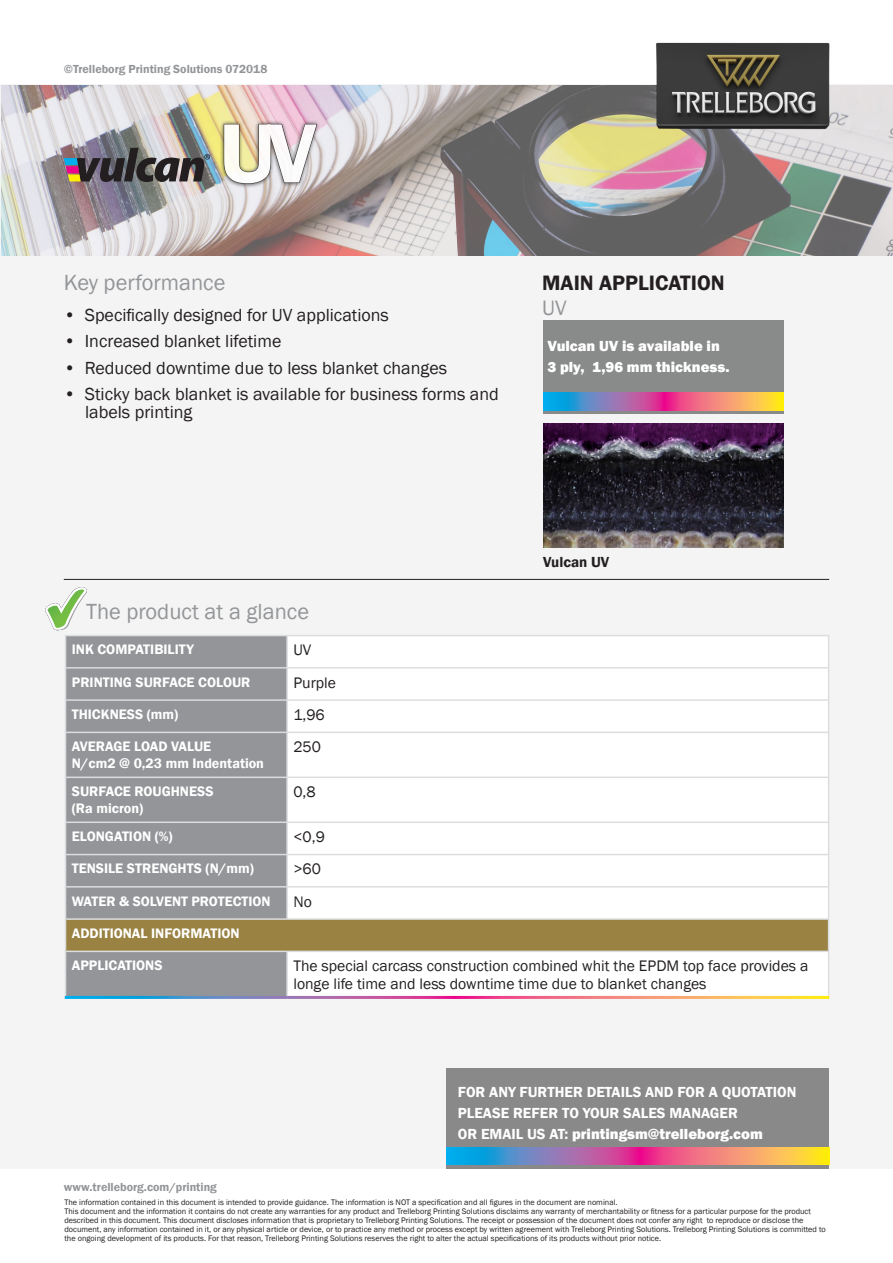
<style>
.page{position:relative;width:893px;height:1263px;background:#fff}
.page>*{position:absolute;margin:0;border:0;box-sizing:border-box;transform-origin:0 0}
.t1{font:600 87px "Franklin Gothic";color:#fff}
.Stile_di_paragrafo_1{font:22.5px "Franklin Gothic";color:#939598}
.t2{font:600 21.45px "Franklin Gothic";color:#231f20}
.t3{font:21.45px "Franklin Gothic";color:#939598}
.t4{font:18px/18px "Franklin Gothic";color:#231f20}
.Chart_body{font:15.75px/17.2px "Franklin Gothic";color:#231f20}
.t5{font:800 15px/21px "Franklin Gothic";color:#fff}
.t6{font:600 15px "Franklin Gothic";color:#fff}
.t7{font:600 15px "Franklin Gothic";color:#231f20}
.Chart_white_header{font:600 14.1px/17.2px "Franklin Gothic";color:#fff}
.Running_doc_header{font:600 12px "Franklin Gothic";color:#939598}
.Pullout_box_text{font:8.25px/9px "Franklin Gothic";color:#231f20}
.s1{font-weight:600}
</style>
<div class="page">
<div style="left:0;top:85px;width:893px;height:1084px;background:#f4f4f4"></div>
<img style="left:2px;top:85px;width:891px;height:171px">
<img style="left:543px;top:423px;width:240px;height:125px">
<div style="left:543px;top:320px;width:240px;height:94px;background:#898a8a"></div>
<svg style="left:543px;top:392px;width:240px;height:19px;background:#b48394"></svg>
<hr style="left:64px;top:579px;width:765px;height:1px;background:#231f20">
<div style="left:446px;top:1068px;width:383px;height:101px;background:#898989"></div>
<svg style="left:446px;top:1148px;width:383px;height:16px;background:#b48494"></svg>
<div style="left:66px;top:636px;width:220px;height:360px;background:#939598"></div>
<div style="left:288px;top:637px;width:540px;height:62px;background:#fff"></div>
<div style="left:288px;top:701px;width:539px;height:30px;background:#fff"></div>
<div style="left:288px;top:734px;width:540px;height:262px;background:#fff"></div>
<div style="left:66px;top:919px;width:763px;height:32px;background:#998242"></div>
<hr style="left:65px;top:635px;width:222px;height:1px;background:#dcdddf">
<hr style="left:65px;top:636px;width:1px;height:31px;background:#dcdddf">
<hr style="left:65px;top:667px;width:222px;height:1px;background:#dcdddf">
<hr style="left:65px;top:668px;width:1px;height:31px;background:#dcdddf">
<hr style="left:65px;top:699px;width:222px;height:2px;background:#dcdddf">
<hr style="left:65px;top:701px;width:1px;height:31px;background:#dcdddf">
<hr style="left:65px;top:732px;width:222px;height:1px;background:#dcdddf">
<hr style="left:65px;top:733px;width:1px;height:43px;background:#dcdddf">
<hr style="left:65px;top:776px;width:222px;height:2px;background:#dcdddf">
<hr style="left:65px;top:778px;width:1px;height:43px;background:#dcdddf">
<hr style="left:65px;top:823px;width:1px;height:31px;background:#dcdddf">
<hr style="left:65px;top:855px;width:1px;height:31px;background:#dcdddf">
<hr style="left:65px;top:887px;width:1px;height:31px;background:#dcdddf">
<hr style="left:65px;top:821px;width:222px;height:2px;background:#dcdddf">
<hr style="left:65px;top:854px;width:222px;height:1px;background:#dcdddf">
<hr style="left:65px;top:886px;width:222px;height:1px;background:#dcdddf">
<hr style="left:65px;top:918px;width:222px;height:2px;background:#dcdddf">
<hr style="left:65px;top:920px;width:1px;height:30px;background:#dcdddf">
<hr style="left:828px;top:920px;width:1px;height:30px;background:#dcdddf">
<hr style="left:65px;top:950px;width:222px;height:2px;background:#dcdddf">
<hr style="left:65px;top:952px;width:1px;height:44px;background:#dcdddf">
<hr style="left:287px;top:635px;width:542px;height:1px;background:#dcdddf">
<hr style="left:286px;top:636px;width:2px;height:31px;background:#dcdddf">
<hr style="left:828px;top:636px;width:1px;height:31px;background:#dcdddf">
<hr style="left:287px;top:667px;width:542px;height:1px;background:#dcdddf">
<hr style="left:286px;top:668px;width:2px;height:31px;background:#dcdddf">
<hr style="left:828px;top:668px;width:1px;height:31px;background:#dcdddf">
<hr style="left:287px;top:699px;width:542px;height:2px;background:#dcdddf">
<hr style="left:286px;top:701px;width:2px;height:31px;background:#dcdddf">
<hr style="left:828px;top:701px;width:1px;height:31px;background:#dcdddf">
<hr style="left:287px;top:732px;width:542px;height:1px;background:#dcdddf">
<hr style="left:286px;top:733px;width:2px;height:43px;background:#dcdddf">
<hr style="left:828px;top:733px;width:1px;height:43px;background:#dcdddf">
<hr style="left:287px;top:776px;width:542px;height:2px;background:#dcdddf">
<hr style="left:286px;top:778px;width:2px;height:43px;background:#dcdddf">
<hr style="left:828px;top:778px;width:1px;height:43px;background:#dcdddf">
<hr style="left:286px;top:823px;width:2px;height:31px;background:#dcdddf">
<hr style="left:828px;top:823px;width:1px;height:31px;background:#dcdddf">
<hr style="left:286px;top:855px;width:2px;height:31px;background:#dcdddf">
<hr style="left:828px;top:855px;width:1px;height:31px;background:#dcdddf">
<hr style="left:286px;top:887px;width:2px;height:31px;background:#dcdddf">
<hr style="left:828px;top:887px;width:1px;height:31px;background:#dcdddf">
<hr style="left:287px;top:821px;width:542px;height:2px;background:#dcdddf">
<hr style="left:287px;top:854px;width:542px;height:1px;background:#dcdddf">
<hr style="left:287px;top:886px;width:542px;height:1px;background:#dcdddf">
<hr style="left:287px;top:918px;width:542px;height:2px;background:#dcdddf">
<hr style="left:287px;top:950px;width:542px;height:2px;background:#dcdddf">
<hr style="left:286px;top:952px;width:2px;height:44px;background:#dcdddf">
<hr style="left:828px;top:952px;width:1px;height:44px;background:#dcdddf">
<hr style="left:65px;top:996px;width:222px;height:3px;background:#fff">
<hr style="left:287px;top:996px;width:542px;height:3px;background:#fff">
<svg style="left:45px;top:587px;width:42px;height:43px"></svg>
<svg style="left:219px;top:120px;width:102px;height:68px"></svg>
<img style="left:224px;top:124px;width:93px;height:60px">
<img style="left:64px;top:148px;width:146px;height:34px">
<img style="left:656px;top:42px;width:173px;height:87px">
<p class="Running_doc_header" style="left:64px;top:61px;width:205px">©Trelleborg Printing Solutions 072018</p>
<h1 class="t1" style="left:219px;top:100px;width:99px">UV</h1>
<p class="Stile_di_paragrafo_1" style="left:64px;top:269px;width:163px">Key performance</p>
<p class="t4" style="left:64px;top:306px;width:327px">• Specifically designed for UV applications</p>
<p class="t4" style="left:64px;top:333px;width:219px">• Increased blanket lifetime</p>
<p class="t4" style="left:64px;top:359px;width:385px">• Reduced downtime due to less blanket changes</p>
<p class="t4" style="left:85px;top:386px;width:415px;text-indent:-21px">• Sticky back blanket is available for business forms and labels printing</p>
<p class="t2" style="left:542px;top:269px;width:184px">MAIN APPLICATION</p>
<p class="t3" style="left:542px;top:295px;width:26px">UV</p>
<p class="t5" style="left:547px;top:335px;width:184px">Vulcan UV is available in<br>3 ply, 1,96 mm thickness.</p>
<p class="Stile_di_paragrafo_1" style="left:86px;top:597px;width:224px">The product at a glance</p>
<p class="t7" style="left:543px;top:553px;width:68px">Vulcan UV</p>
<p class="Chart_white_header" style="left:72px;top:641px;width:123px">INK COMPATIBILITY</p>
<p class="Chart_body" style="left:293px;top:642px;width:19px">UV</p>
<p class="Chart_white_header" style="left:72px;top:673px;width:180px">PRINTING SURFACE COLOUR</p>
<p class="Chart_body" style="left:293px;top:674px;width:44px">Purple</p>
<p class="Chart_white_header" style="left:72px;top:706px;width:108px">THICKNESS (mm)</p>
<p class="Chart_body" style="left:293px;top:706px;width:33px">1,96</p>
<p class="Chart_white_header" style="left:72px;top:738px;width:194px">AVERAGE LOAD VALUE<br>N/cm2 @ 0,23 mm Indentation</p>
<p class="Chart_body" style="left:293px;top:739px;width:29px">250</p>
<p class="Chart_white_header" style="left:72px;top:783px;width:143px">SURFACE ROUGHNESS (Ra micron)</p>
<p class="Chart_body" style="left:293px;top:784px;width:24px">0,8</p>
<p class="Chart_white_header" style="left:72px;top:828px;width:102px">ELONGATION (%)</p>
<p class="Chart_body" style="left:293px;top:829px;width:33px">&lt;0,9</p>
<p class="Chart_white_header" style="left:72px;top:860px;width:184px">TENSILE STRENGHTS (N/mm)</p>
<p class="Chart_body" style="left:293px;top:861px;width:29px">&gt;60</p>
<p class="Chart_white_header" style="left:72px;top:892px;width:200px">WATER &amp; SOLVENT PROTECTION</p>
<p class="Chart_body" style="left:293px;top:893px;width:20px">No</p>
<p class="Chart_white_header" style="left:72px;top:925px;width:169px">ADDITIONAL INFORMATION</p>
<p class="Chart_white_header" style="left:72px;top:957px;width:92px">APPLICATIONS</p>
<p class="Chart_body" style="left:293px;top:958px;width:517px">The special carcass construction combined whit the EPDM top face provides a longe life time and less downtime time due to blanket changes</p>
<p class="Running_doc_header" style="left:64px;top:1180px;width:155px">www.trelleborg.com/printing</p>
<p class="t6" style="left:458px;top:1083px;width:340px">FOR ANY FURTHER DETAILS AND FOR A QUOTATION</p>
<p class="t6" style="left:458px;top:1104px;width:282px">PLEASE REFER TO YOUR SALES MANAGER</p>
<p class="t5" style="left:458px;top:1123px;width:307px"><span class="s1">OR EMAIL US AT:</span> printingsm@trelleborg.com</p>
<p class="Pullout_box_text" style="left:64px;top:1198px;width:763px">The information contained in this document is intended to provide guidance. The information is NOT a specification and all figures in the document are nominal.<br>This document and the information it contains do not create any warranties for any product and Trelleborg Printing Solutions disclaims any warranty of merchantability or fitness for a particular purpose for the product described in this document. This document discloses information that is proprietary to Trelleborg Printing Solutions. The receipt or possession of the document does not confer any right to reproduce or disclose the document, any information contained in it, or any physical article or device, or to practice any method or process except by written agreement with Trelleborg Printing Solutions. Trelleborg Printing Solutions is committed to the ongoing development of its products. For that reason, Trelleborg Printing Solutions reserves the right to alter the actual specifications of its products without prior notice.</p>
</div>
